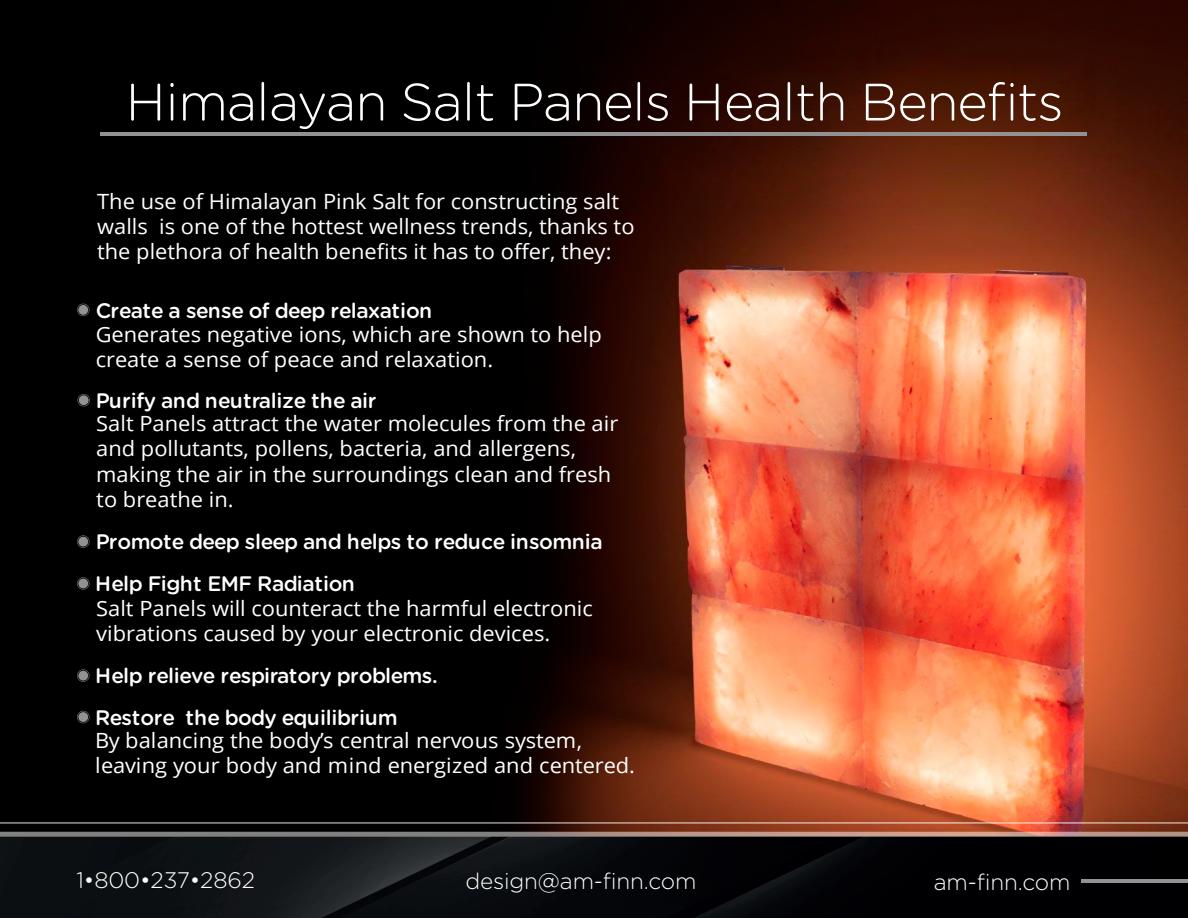
<style>
.page{position:relative;width:1188px;height:918px;background:#fff}
.page>*{position:absolute;margin:0;border:0;box-sizing:border-box;transform-origin:0 0}
.t1{font:300 52.5px "Gotham Rounded";letter-spacing:-.015em;color:#fff}
.t2{font:300 22.5px "Gotham Rounded";letter-spacing:-.005em;color:#fff}
.t3{font:21px/25.2px "Open Sans";color:#fff;scale:1.04 1}
.t4{font:500 21px/41.4px "Gotham Rounded";letter-spacing:-.015em;color:#fff}
</style>
<div class="page">
<img style="left:0;top:0;width:1188px;height:822px">
<img style="left:0;top:822px;width:1188px;height:96px">
<hr style="left:1082px;top:879px;width:106px;height:3px;background:#909293">
<hr style="left:101px;top:133px;width:986px;height:3px;background:#909293">
<svg style="left:77px;top:304px;width:12px;height:12px"></svg>
<div style="left:78px;top:305px;width:10px;height:10px;background:#909293;border-radius:50%"></div>
<svg style="left:78px;top:394px;width:12px;height:12px"></svg>
<div style="left:79px;top:395px;width:10px;height:10px;background:#909293;border-radius:50%"></div>
<svg style="left:77px;top:535px;width:12px;height:13px"></svg>
<div style="left:78px;top:537px;width:10px;height:10px;background:#909293;border-radius:50%"></div>
<svg style="left:77px;top:577px;width:12px;height:13px"></svg>
<div style="left:78px;top:579px;width:10px;height:9px;background:#909293;border-radius:50%"></div>
<svg style="left:77px;top:669px;width:12px;height:13px"></svg>
<div style="left:78px;top:671px;width:10px;height:10px;background:#909293;border-radius:50%"></div>
<svg style="left:77px;top:711px;width:12px;height:12px"></svg>
<div style="left:78px;top:712px;width:10px;height:10px;background:#909293;border-radius:50%"></div>
<h1 class="t1" style="left:126px;top:67px;width:939px">Himalayan Salt Panels Health Benefits</h1>
<p class="t3" style="left:97px;top:188px;width:518px">The use of Himalayan Pink Salt for constructing salt walls is one of the hottest wellness trends, thanks to the plethora of health benefits it has to offer, they:</p>
<p class="t4" style="left:96px;top:289px;width:338px">Create a sense of deep relaxation</p>
<p class="t3" style="left:96px;top:321px;width:488px">Generates negative ions, which are shown to help create a sense of peace and relaxation.</p>
<p class="t4" style="left:96px;top:379px;width:282px">Purify and neutralize the air</p>
<p class="t3" style="left:96px;top:410px;width:503px">Salt Panels attract the water molecules from the air and pollutants, pollens, bacteria, and allergens, making the air in the surroundings clean and fresh to breathe in.</p>
<p class="t4" style="left:95px;top:520px;width:509px">Promote deep sleep and helps to reduce insomnia<br>Help Fight EMF Radiation</p>
<p class="t3" style="left:96px;top:595px;width:479px">Salt Panels will counteract the harmful electronic vibrations caused by your electronic devices.</p>
<p class="t4" style="left:95px;top:654px;width:344px">Help relieve respiratory problems.</p>
<p class="t4" style="left:95px;top:696px;width:304px">Restore the body equilibrium</p>
<p class="t3" style="left:95px;top:727px;width:521px">By balancing the body’s central nervous system, leaving your body and mind energized and centered.</p>
<p class="t2" style="left:77px;top:865px;width:180px">1•800•237•2862</p>
<p class="t2" style="left:465px;top:866px;width:233px">design@am-finn.com</p>
<p class="t2" style="left:934px;top:867px;width:138px">am-finn.com</p>
</div>
